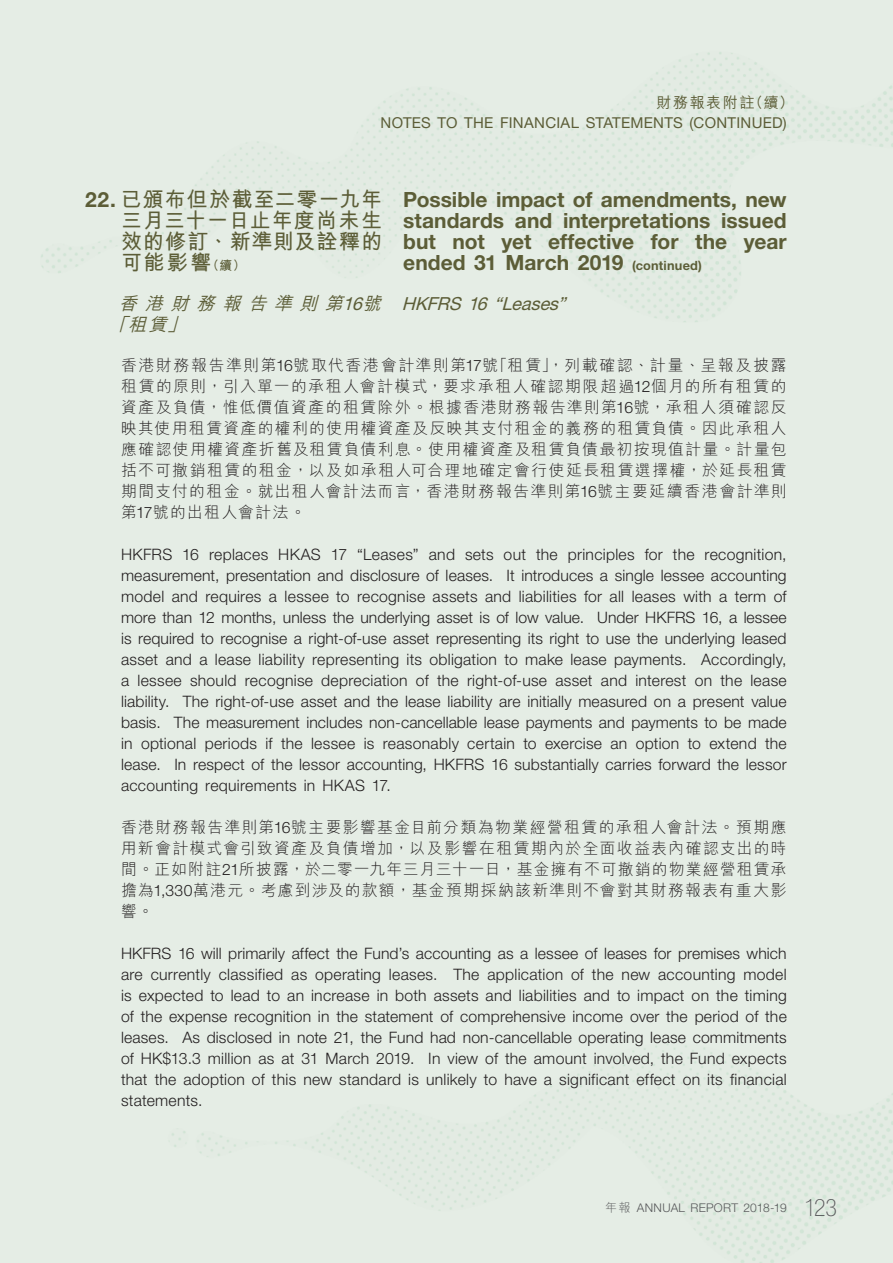
<style>
.page{position:relative;width:893px;height:1263px;background:#e5ede5}
.page>*{position:absolute;margin:0;border:0;box-sizing:border-box;transform-origin:0 0}
.t1{font:700 21px/21px "Helvetica Neue LT Std";color:#5c5d37;text-align:justify}
.t2{font:700 21px/21px "M Hei HK";letter-spacing:.045em;color:#5c5d37;text-align:justify}
.t3{font:italic 500 18px/21px "M Hei HK";color:#5c5d37}
.t4{font:italic 18px "Helvetica Neue LT Std";color:#5c5d37}
.t5{font:300 15.75px/21px "Helvetica Neue LT Std";letter-spacing:.015em;color:#231f20;text-align:justify}
.t6{font:300 15.75px/21px "M Hei HK";letter-spacing:.09em;color:#231f20;text-align:justify}
.t7{font:15px "Helvetica Neue LT Std";letter-spacing:.02em;color:#5c5d37}
.t8{font:500 15px "M Hei HK";letter-spacing:.105em;color:#5c5d37}
.t9{font:300 12px "Helvetica Neue LT Std";letter-spacing:.025em;color:#57585a}
.s1{font-family:"Helvetica Neue LT Std"}
.s2{font-size:12.75px}
.s3{font-family:"Helvetica Neue LT Std";font-weight:400}
.s4{font-family:"M Hei HK"}
.s5{font-weight:100;font-stretch:condensed;font-size:24px}
</style>
<div class="page">
<p class="t8" style="left:656px;top:92px;width:139px">財務報表附註（續）</p>
<p class="t7" style="left:381px;top:113px;width:408px">NOTES TO THE FINANCIAL STATEMENTS (CONTINUED)</p>
<h1 class="t2" style="left:121px;top:187px;width:262px;text-indent:-36px"><span class="s1">22.</span> 已頒布但於截至二零一九年三月三十一日止年度尚未生效的修訂、新準則及詮釋的可能影響<span class="s2">（續）</span></h1>
<h1 class="t1" style="left:403px;top:188px;width:385px">Possible impact of amendments, new standards and interpretations issued but not yet effective for the year ended 31 March 2019 <span class="s2">(continued)</span></h1>
<h2 class="t3" style="left:110px;top:291px;width:278px;text-indent:9px">香港財務報告準則第<span class="s3">16</span>號「租賃」</h2>
<h2 class="t4" style="left:402px;top:293px;width:170px">HKFRS 16 “Leases”</h2>
<p class="t6" style="left:121px;top:355px;width:667px">香港財務報告準則第<span class="s1">16</span>號取代香港會計準則第<span class="s1">17</span>號「租賃」，列載確認、計量、呈報及披露租賃的原則，引入單一的承租人會計模式，要求承租人確認期限超過<span class="s1">12</span>個月的所有租賃的資產及負債，惟低價值資產的租賃除外。根據香港財務報告準則第<span class="s1">16</span>號，承租人須確認反映其使用租賃資產的權利的使用權資產及反映其支付租金的義務的租賃負債。因此承租人應確認使用權資產折舊及租賃負債利息。使用權資產及租賃負債最初按現值計量。計量包括不可撤銷租賃的租金，以及如承租人可合理地確定會行使延長租賃選擇權，於延長租賃期間支付的租金。就出租人會計法而言，香港財務報告準則第<span class="s1">16</span>號主要延續香港會計準則第<span class="s1">17</span>號的出租人會計法。</p>
<p class="t5" style="left:121px;top:544px;width:667px">HKFRS 16 replaces HKAS 17 “Leases” and sets out the principles for the recognition, measurement, presentation and disclosure of leases. It introduces a single lessee accounting model and requires a lessee to recognise assets and liabilities for all leases with a term of more than 12 months, unless the underlying asset is of low value. Under HKFRS 16, a lessee is required to recognise a right-of-use asset representing its right to use the underlying leased asset and a lease liability representing its obligation to make lease payments. Accordingly, a lessee should recognise depreciation of the right-of-use asset and interest on the lease liability. The right-of-use asset and the lease liability are initially measured on a present value basis. The measurement includes non-cancellable lease payments and payments to be made in optional periods if the lessee is reasonably certain to exercise an option to extend the lease. In respect of the lessor accounting, HKFRS 16 substantially carries forward the lessor accounting requirements in HKAS 17.</p>
<p class="t6" style="left:121px;top:817px;width:667px">香港財務報告準則第<span class="s1">16</span>號主要影響基金目前分類為物業經營租賃的承租人會計法。預期應用新會計模式會引致資產及負債增加，以及影響在租賃期內於全面收益表內確認支出的時間。正如附註<span class="s1">21</span>所披露，於二零一九年三月三十一日，基金擁有不可撤銷的物業經營租賃承擔為<span class="s1">1,330</span>萬港元。考慮到涉及的款額，基金預期採納該新準則不會對其財務報表有重大影響。</p>
<p class="t5" style="left:121px;top:943px;width:667px">HKFRS 16 will primarily affect the Fund’s accounting as a lessee of leases for premises which are currently classified as operating leases. The application of the new accounting model is expected to lead to an increase in both assets and liabilities and to impact on the timing of the expense recognition in the statement of comprehensive income over the period of the leases. As disclosed in note 21, the Fund had non-cancellable operating lease commitments of HK$13.3 million as at 31 March 2019. In view of the amount involved, the Fund expects that the adoption of this new standard is unlikely to have a significant effect on its financial statements.</p>
<p class="t9" style="left:605px;top:1201px;width:233px"><span class="s4">年報</span> ANNUAL REPORT 2018-19 <span class="s5">123</span></p>
</div>
